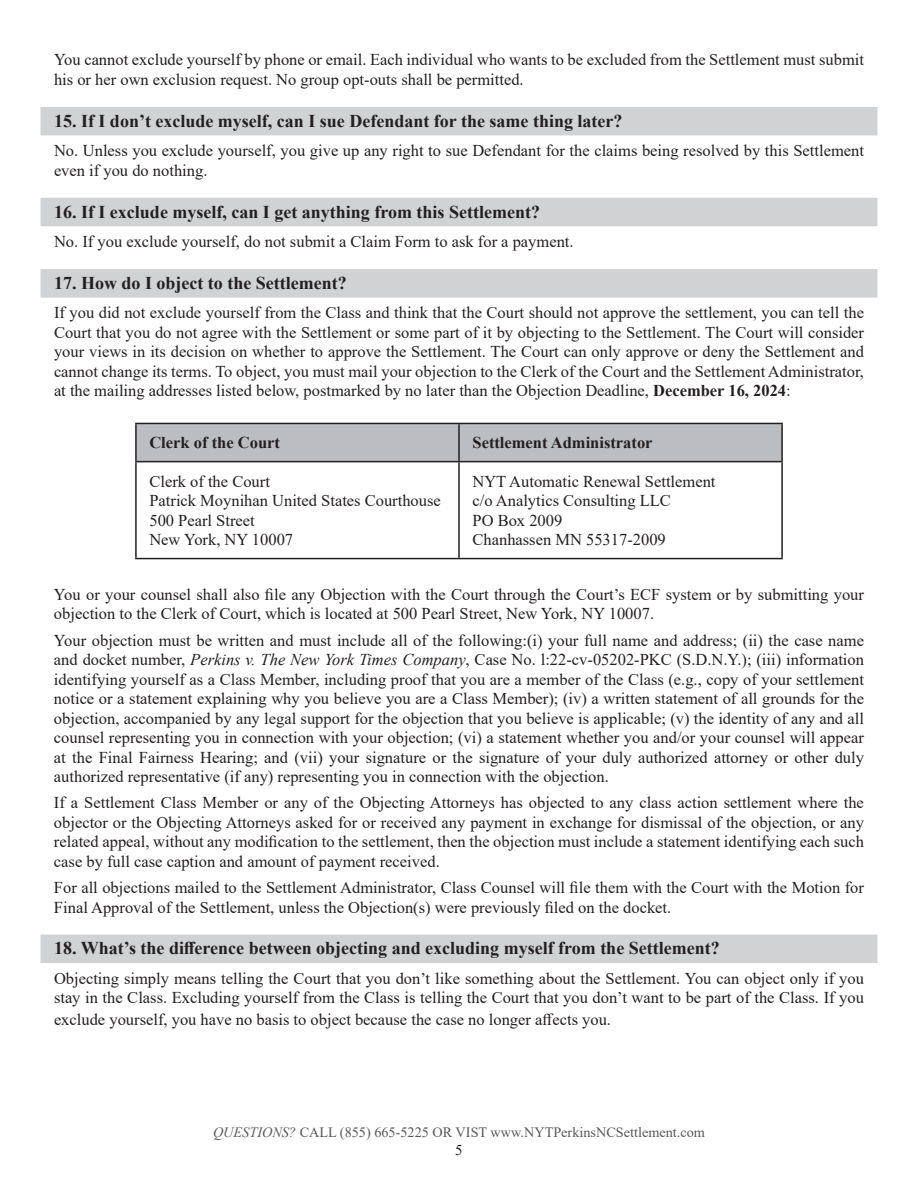
<style>
.page{position:relative;width:918px;height:1188px;background:#fff}
.page>*{position:absolute;margin:0;border:0;box-sizing:border-box;transform-origin:0 0}
.t1{font:700 18px "Times New Roman";color:#231f20}
.t2{font:16.5px/19.5px "Times New Roman";color:#231f20}
.t3{font:700 16.5px "Times New Roman";color:#231f20}
.t4{font:15px "Times New Roman";color:#231f20}
.t5{font:14.25px "Times New Roman";color:#57585a}
.s1{font-weight:700}
.s2{font-style:italic}
</style>
<div class="page">
<div style="left:40px;top:107px;width:838px;height:28px;background:#d1d2d4"></div>
<div style="left:40px;top:198px;width:838px;height:28px;background:#d1d2d4"></div>
<div style="left:40px;top:269px;width:838px;height:29px;background:#d1d2d4"></div>
<div style="left:40px;top:935px;width:838px;height:28px;background:#d1d2d4"></div>
<div style="left:137px;top:424px;width:644px;height:37px;background:#bcbdc0"></div>
<hr style="left:135px;top:423px;width:324px;height:1px;background:#231f20">
<hr style="left:135px;top:424px;width:2px;height:37px;background:#231f20">
<hr style="left:459px;top:423px;width:324px;height:1px;background:#231f20">
<hr style="left:458px;top:424px;width:2px;height:37px;background:#231f20">
<hr style="left:781px;top:424px;width:2px;height:37px;background:#231f20">
<hr style="left:135px;top:461px;width:324px;height:1px;background:#231f20">
<hr style="left:135px;top:462px;width:2px;height:96px;background:#231f20">
<hr style="left:459px;top:461px;width:324px;height:1px;background:#231f20">
<hr style="left:458px;top:462px;width:2px;height:96px;background:#231f20">
<hr style="left:781px;top:462px;width:2px;height:96px;background:#231f20">
<hr style="left:135px;top:558px;width:324px;height:1px;background:#231f20">
<hr style="left:459px;top:558px;width:324px;height:1px;background:#231f20">
<p class="t2" style="left:54px;top:50px;width:812px">You cannot exclude yourself by phone or email. Each individual who wants to be excluded from the Settlement must submit his or her own exclusion request. No group opt-outs shall be permitted.</p>
<p class="t1" style="left:54px;top:108px;width:570px">15. If I don’t exclude myself, can I sue Defendant for the same thing later?</p>
<p class="t2" style="left:54px;top:140px;width:812px">No. Unless you exclude yourself, you give up any right to sue Defendant for the claims being resolved by this Settlement even if you do nothing.</p>
<p class="t1" style="left:54px;top:199px;width:488px">16. If I exclude myself, can I get anything from this Settlement?</p>
<p class="t2" style="left:54px;top:231px;width:521px">No. If you exclude yourself, do not submit a Claim Form to ask for a payment.</p>
<p class="t1" style="left:54px;top:270px;width:294px">17. How do I object to the Settlement?</p>
<p class="t2" style="left:54px;top:303px;width:812px;text-align:justify">If you did not exclude yourself from the Class and think that the Court should not approve the settlement, you can tell the Court that you do not agree with the Settlement or some part of it by objecting to the Settlement. The Court will consider your views in its decision on whether to approve the Settlement. The Court can only approve or deny the Settlement and cannot change its terms. To object, you must mail your objection to the Clerk of the Court and the Settlement Administrator, at the mailing addresses listed below, postmarked by no later than the Objection Deadline, <span class="s1">December 16, 2024</span>:</p>
<p class="t3" style="left:149px;top:431px;width:132px">Clerk of the Court</p>
<p class="t3" style="left:473px;top:431px;width:182px">Settlement Administrator</p>
<p class="t2" style="left:149px;top:471px;width:293px">Clerk of the Court<br>Patrick Moynihan United States Courthouse<br>500 Pearl Street<br>New York, NY 10007</p>
<p class="t2" style="left:473px;top:471px;width:245px">NYT Automatic Renewal Settlement c/o Analytics Consulting LLC<br>PO Box 2009<br>Chanhassen MN 55317-2009</p>
<p class="t2" style="left:54px;top:584px;width:811px">You or your counsel shall also file any Objection with the Court through the Court’s ECF system or by submitting your objection to the Clerk of Court, which is located at 500 Pearl Street, New York, NY 10007.</p>
<p class="t2" style="left:54px;top:630px;width:812px;text-align:justify">Your objection must be written and must include all of the following:(i) your full name and address; (ii) the case name and docket number, <span class="s2">Perkins v. The New York Times Company</span>, Case No. l:22-cv-05202-PKC (S.D.N.Y.); (iii) information identifying yourself as a Class Member, including proof that you are a member of the Class (e.g., copy of your settlement notice or a statement explaining why you believe you are a Class Member); (iv) a written statement of all grounds for the objection, accompanied by any legal support for the objection that you believe is applicable; (v) the identity of any and all counsel representing you in connection with your objection; (vi) a statement whether you and/or your counsel will appear at the Final Fairness Hearing; and (vii) your signature or the signature of your duly authorized attorney or other duly authorized representative (if any) representing you in connection with the objection.</p>
<p class="t2" style="left:54px;top:793px;width:812px;text-align:justify">If a Settlement Class Member or any of the Objecting Attorneys has objected to any class action settlement where the objector or the Objecting Attorneys asked for or received any payment in exchange for dismissal of the objection, or any related appeal, without any modification to the settlement, then the objection must include a statement identifying each such case by full case caption and amount of payment received.</p>
<p class="t2" style="left:54px;top:877px;width:811px">For all objections mailed to the Settlement Administrator, Class Counsel will file them with the Court with the Motion for<br>Final Approval of the Settlement, unless the Objection(s) were previously filed on the docket.</p>
<p class="t1" style="left:54px;top:935px;width:667px">18. What’s the difference between objecting and excluding myself from the Settlement?</p>
<p class="t2" style="left:54px;top:968px;width:811px">Objecting simply means telling the Court that you don’t like something about the Settlement. You can object only if you stay in the Class. Excluding yourself from the Class is telling the Court that you don’t want to be part of the Class. If you</p>
<p class="t2" style="left:54px;top:1009px;width:559px">exclude yourself, you have no basis to object because the case no longer affects you.</p>
<p class="t5" style="left:213px;top:1122px;width:494px"><span class="s2">QUESTIONS?</span> CALL (855) 665-5225 OR VIST www.NYTPerkinsNCSettlement.com</p>
<p class="t4" style="left:455px;top:1139px;width:9px">5</p>
</div>
